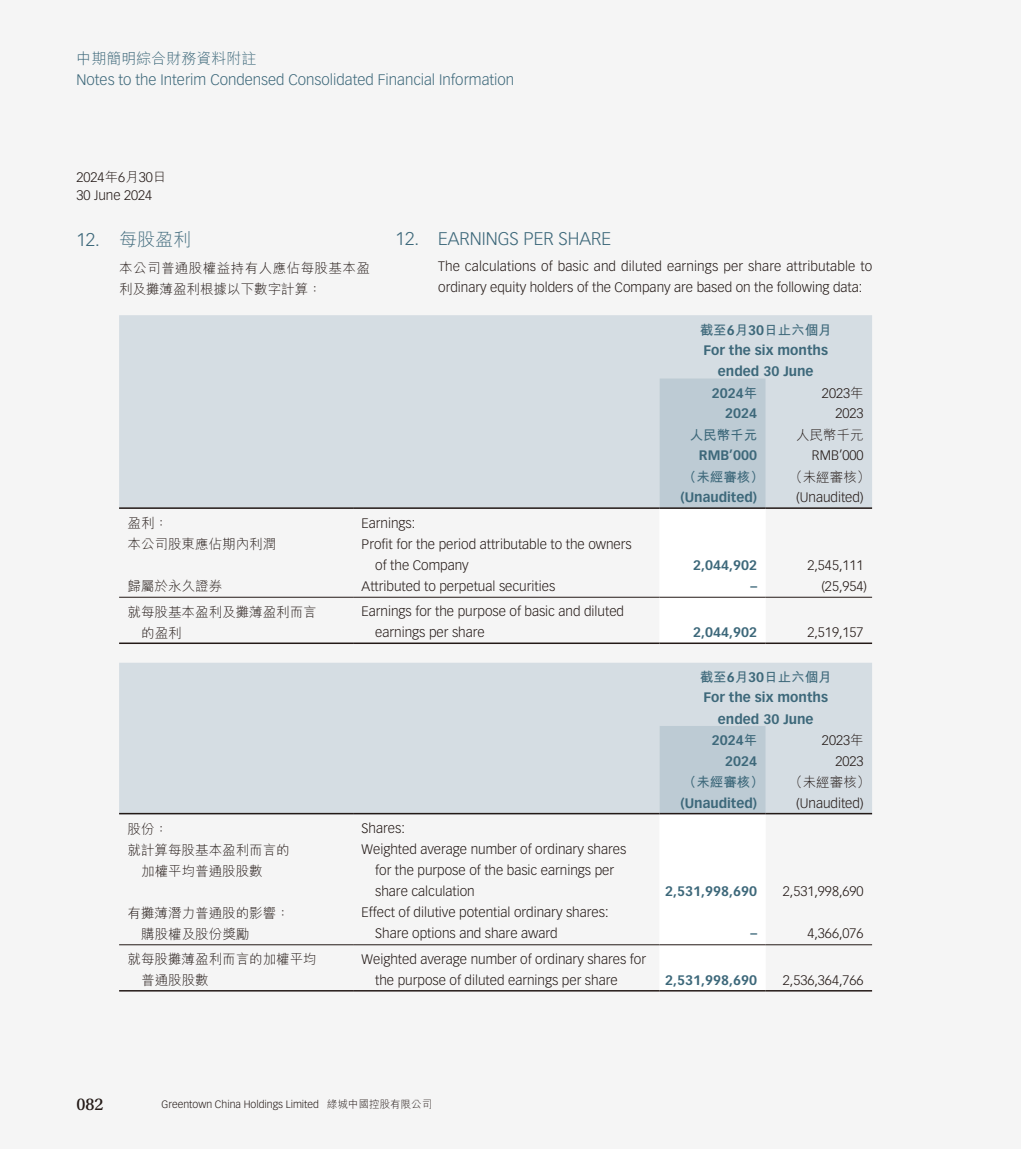
<style>
.page{position:relative;width:1021px;height:1149px;background:#fff}
.page>*{position:absolute;margin:0;border:0;box-sizing:border-box;transform-origin:0 0}
.t1{font:300 18px "Vectora LT Std";color:#3d687a}
.t2{font:300 18px "M Hei HK";color:#3d687a}
.t3{font:18px "Utopia Std Capt";color:#231916}
.t4{font:300 15px "Vectora LT Std";color:#3d687a}
.t5{font:300 15px "M Hei HK";color:#3d687a}
.t6{font:300 13.5px/21px "Vectora LT Std";color:#231916}
.t7{font:700 13.5px "Vectora LT Std";color:#3d687a}
.t8{font:300 13.5px/21px "M Hei HK";color:#231916}
.t9{font:700 13.5px "M Hei HK";color:#3d687a}
.t10{font:300 13.5px/21px "M Hei HK";letter-spacing:.035em;color:#231916}
.t11{font:300 10.5px "Vectora LT Std";color:#231916}
.s1{font-family:"M Hei HK"}
.s2{font-family:"Vectora LT Std"}
</style>
<div class="page">
<div style="left:0;top:0;width:1020px;height:1148px;background:#f5f5f5"></div>
<div style="left:119px;top:315px;width:753px;height:192px;background:#d5dde3"></div>
<svg style="left:659px;top:378px;width:106px;height:220px"></svg>
<hr style="left:119px;top:507px;width:234px;height:1px;background:#231916">
<hr style="left:353px;top:507px;width:306px;height:1px;background:#231916">
<hr style="left:659px;top:507px;width:106px;height:1px;background:#231916">
<hr style="left:765px;top:507px;width:107px;height:1px;background:#231916">
<hr style="left:119px;top:596px;width:234px;height:1px;background:#231916">
<hr style="left:353px;top:596px;width:306px;height:1px;background:#231916">
<hr style="left:659px;top:596px;width:106px;height:1px;background:#231916">
<hr style="left:765px;top:596px;width:107px;height:1px;background:#231916">
<hr style="left:119px;top:642px;width:234px;height:1px;background:#231916">
<hr style="left:353px;top:642px;width:306px;height:1px;background:#231916">
<hr style="left:659px;top:642px;width:106px;height:1px;background:#231916">
<hr style="left:765px;top:642px;width:107px;height:1px;background:#231916">
<div style="left:119px;top:663px;width:753px;height:149px;background:#d5dde3"></div>
<svg style="left:659px;top:725px;width:106px;height:221px"></svg>
<hr style="left:119px;top:812px;width:234px;height:2px;background:#231916">
<hr style="left:353px;top:812px;width:306px;height:2px;background:#231916">
<hr style="left:659px;top:812px;width:106px;height:2px;background:#231916">
<hr style="left:765px;top:812px;width:107px;height:2px;background:#231916">
<hr style="left:119px;top:944px;width:234px;height:1px;background:#231916">
<hr style="left:353px;top:944px;width:306px;height:1px;background:#231916">
<hr style="left:659px;top:944px;width:106px;height:1px;background:#231916">
<hr style="left:765px;top:944px;width:107px;height:1px;background:#231916">
<hr style="left:119px;top:989px;width:234px;height:2px;background:#231916">
<hr style="left:353px;top:989px;width:306px;height:2px;background:#231916">
<hr style="left:659px;top:989px;width:106px;height:2px;background:#231916">
<hr style="left:765px;top:989px;width:107px;height:2px;background:#231916">
<p class="t5" style="left:77px;top:48px;width:182px">中期簡明綜合財務資料附註</p>
<p class="t4" style="left:77px;top:70px;width:439px">Notes to the Interim Condensed Consolidated Financial Information</p>
<p class="t6" style="left:77px;top:169px;width:91px;line-height:18px">2024<span class="s1">年</span>6<span class="s1">月</span>30<span class="s1">日<br></span>30 June 2024</p>
<h1 class="t2" style="left:77px;top:226px;width:116px"><span class="s2">12.</span> 每股盈利</h1>
<p class="t10" style="left:119px;top:256px;width:252px">本公司普通股權益持有人應佔每股基本盈利及攤薄盈利根據以下數字計算：</p>
<h1 class="t1" style="left:395px;top:228px;width:217px">12. EARNINGS PER SHARE</h1>
<p class="t6" style="left:438px;top:256px;width:435px">The calculations of basic and diluted earnings per share attributable to ordinary equity holders of the Company are based on the following data:</p>
<p class="t9" style="left:699px;top:319px;width:133px">截至<span class="s2">6</span>月<span class="s2">30</span>日止六個月</p>
<p class="t7" style="left:703px;top:342px;width:126px">For the six months</p>
<p class="t7" style="left:717px;top:363px;width:97px">ended 30 June</p>
<p class="t7" style="left:711px;top:384px;width:47px">2024<span class="s1">年</span></p>
<p class="t6" style="left:822px;top:382px;width:43px">2023<span class="s1">年</span></p>
<p class="t7" style="left:725px;top:405px;width:33px">2024</p>
<p class="t6" style="left:835px;top:403px;width:30px">2023</p>
<p class="t9" style="left:689px;top:424px;width:69px">人民幣千元</p>
<p class="t8" style="left:796px;top:423px;width:69px">人民幣千元</p>
<p class="t7" style="left:699px;top:447px;width:60px">RMB’000</p>
<p class="t6" style="left:812px;top:445px;width:53px">RMB’000</p>
<p class="t9" style="left:683px;top:467px;width:82px">（未經審核）</p>
<p class="t8" style="left:789px;top:465px;width:82px">（未經審核）</p>
<p class="t7" style="left:680px;top:489px;width:78px">(Unaudited)</p>
<p class="t6" style="left:796px;top:487px;width:69px">(Unaudited)</p>
<p class="t8" style="left:128px;top:512px;width:42px">盈利：</p>
<p class="t6" style="left:361px;top:512px;width:55px">Earnings:</p>
<p class="t8" style="left:128px;top:533px;width:150px">本公司股東應佔期內利潤</p>
<p class="t6" style="left:375px;top:533px;width:258px;text-indent:-14px">Profit for the period attributable to the owners of the Company</p>
<p class="t7" style="left:693px;top:556px;width:65px">2,044,902</p>
<p class="t6" style="left:807px;top:554px;width:58px">2,545,111</p>
<p class="t8" style="left:128px;top:575px;width:96px">歸屬於永久證券</p>
<p class="t6" style="left:361px;top:575px;width:195px">Attributed to perpetual securities</p>
<p class="t7" style="left:750px;top:577px;width:8px">–</p>
<p class="t6" style="left:821px;top:575px;width:47px">(25,954)</p>
<p class="t8" style="left:141px;top:600px;width:177px;text-indent:-14px">就每股基本盈利及攤薄盈利而言的盈利</p>
<p class="t6" style="left:375px;top:601px;width:250px;text-indent:-14px">Earnings for the purpose of basic and diluted earnings per share</p>
<p class="t7" style="left:693px;top:624px;width:65px">2,044,902</p>
<p class="t6" style="left:807px;top:622px;width:58px">2,519,157</p>
<p class="t9" style="left:699px;top:667px;width:133px">截至<span class="s2">6</span>月<span class="s2">30</span>日止六個月</p>
<p class="t7" style="left:703px;top:689px;width:126px">For the six months</p>
<p class="t7" style="left:717px;top:710px;width:97px">ended 30 June</p>
<p class="t7" style="left:711px;top:732px;width:47px">2024<span class="s1">年</span></p>
<p class="t6" style="left:822px;top:729px;width:43px">2023<span class="s1">年</span></p>
<p class="t7" style="left:725px;top:752px;width:33px">2024</p>
<p class="t6" style="left:835px;top:750px;width:30px">2023</p>
<p class="t9" style="left:683px;top:772px;width:82px">（未經審核）</p>
<p class="t8" style="left:789px;top:771px;width:82px">（未經審核）</p>
<p class="t7" style="left:680px;top:794px;width:78px">(Unaudited)</p>
<p class="t6" style="left:796px;top:792px;width:69px">(Unaudited)</p>
<p class="t8" style="left:128px;top:817px;width:42px">股份：</p>
<p class="t6" style="left:361px;top:817px;width:45px">Shares:</p>
<p class="t8" style="left:141px;top:838px;width:150px;text-indent:-14px">就計算每股基本盈利而言的加權平均普通股股數</p>
<p class="t6" style="left:375px;top:838px;width:253px;text-indent:-14px">Weighted average number of ordinary shares for the purpose of the basic earnings per share calculation</p>
<p class="t7" style="left:665px;top:882px;width:93px">2,531,998,690</p>
<p class="t6" style="left:782px;top:880px;width:82px">2,531,998,690</p>
<p class="t8" style="left:128px;top:901px;width:163px">有攤薄潛力普通股的影響：</p>
<p class="t6" style="left:361px;top:901px;width:248px">Effect of dilutive potential ordinary shares:</p>
<p class="t8" style="left:141px;top:922px;width:109px">購股權及股份獎勵</p>
<p class="t6" style="left:375px;top:922px;width:184px">Share options and share award</p>
<p class="t7" style="left:750px;top:924px;width:8px">–</p>
<p class="t6" style="left:807px;top:922px;width:58px">4,366,076</p>
<p class="t8" style="left:141px;top:948px;width:177px;text-indent:-14px">就每股攤薄盈利而言的加權平均普通股股數</p>
<p class="t6" style="left:375px;top:948px;width:272px;text-indent:-14px">Weighted average number of ordinary shares for the purpose of diluted earnings per share</p>
<p class="t7" style="left:665px;top:971px;width:93px">2,531,998,690</p>
<p class="t6" style="left:782px;top:969px;width:82px">2,536,364,766</p>
<h1 class="t3" style="left:77px;top:1094px;width:29px">082</h1>
<p class="t11" style="left:162px;top:1098px;width:272px">Greentown China Holdings Limited <span class="s1">綠城中國控股有限公司</span></p>
</div>
